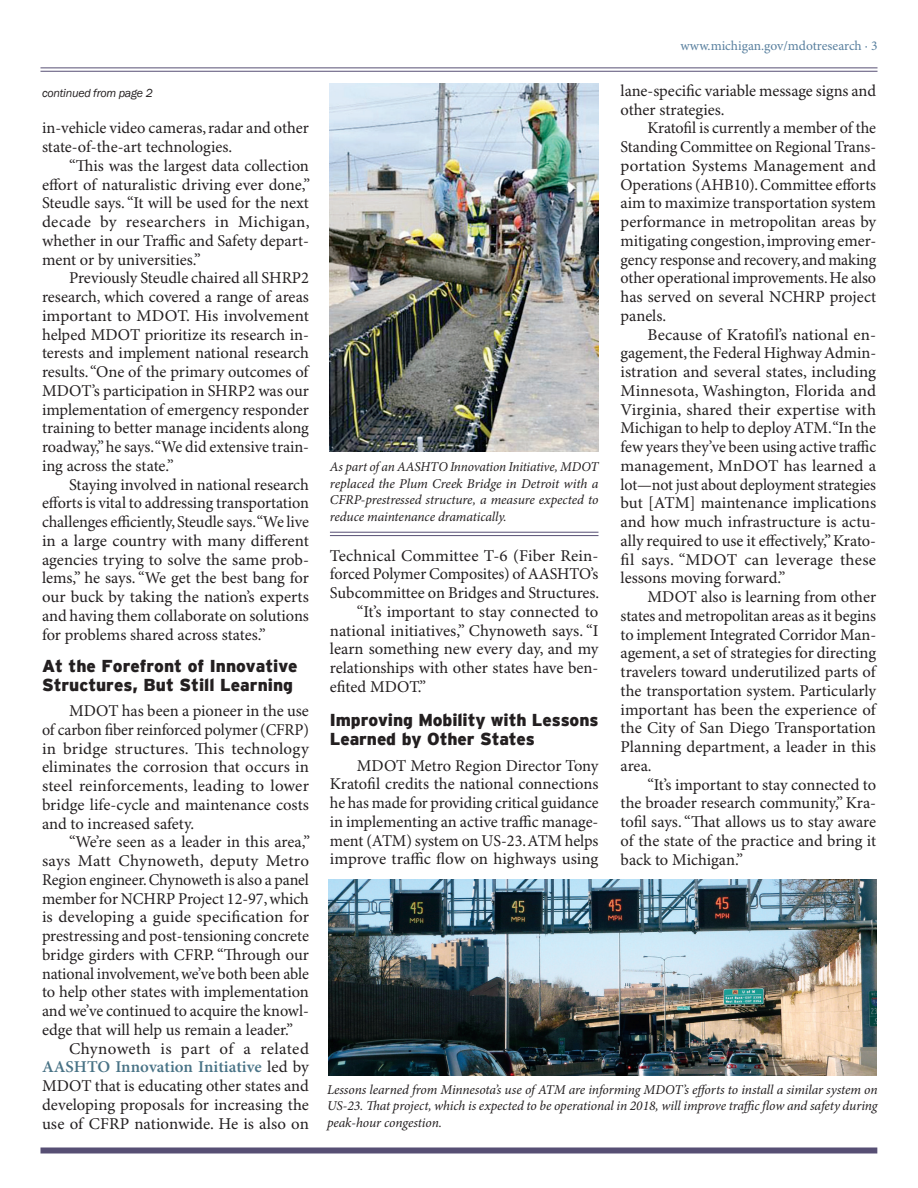
<style>
.page{position:relative;width:918px;height:1188px;background:#fff}
.page>*{position:absolute;margin:0;border:0;box-sizing:border-box;transform-origin:0 0}
.Subhead{font:900 17.25px/18.8px "Interstate";color:#231f20}
.Smaller_Text{font:16.5px/18.8px "Minion Pro";letter-spacing:-.005em;color:#231f20;text-align:justify}
._12_Text{font:16.5px/18.8px "Minion Pro";color:#231f20;text-align:justify}
._11_Text__1st{font:16.5px/18.8px "Minion Pro";letter-spacing:-.005em;color:#231f20;text-align:justify}
._13_Caption{font:italic 13.5px/16.5px "Minion Pro";letter-spacing:-.01em;color:#231f20;text-align:justify}
._08_Header__right{font:13.5px "Minion Pro";color:#59809f}
._27_Continued_From{font:italic 12px "Franklin Gothic";letter-spacing:-.02em;color:#231f20}
.s1{font-weight:600;color:#497386}
</style>
<div class="page">
<hr style="left:40px;top:68px;width:838px;height:1px;background:#574f74">
<div style="left:40px;top:1148px;width:837px;height:6px;background:#574f74"></div>
<hr style="left:40px;top:71px;width:838px;height:1px;background:#574f74">
<hr style="left:330px;top:532px;width:268px;height:1px;background:#574f74">
<hr style="left:330px;top:535px;width:268px;height:1px;background:#574f74">
<img style="left:330px;top:84px;width:268px;height:367px">
<img style="left:329px;top:879px;width:547px;height:196px">
<p class="_27_Continued_From" style="left:42px;top:85px;width:112px">continued from page 2</p>
<p class="Smaller_Text" style="left:42px;top:119px;width:268px">in-vehicle video cameras, radar and other state-of-the-art technologies.</p>
<p class="Smaller_Text" style="left:42px;top:157px;width:270px;text-indent:27px">“This was the largest data collection effort of naturalistic driving ever done,” Steudle says. “It will be used for the next decade by researchers in Michigan, whether in our Traffic and Safety depart&shy;ment or by universities.”</p>
<p class="Smaller_Text" style="left:42px;top:269px;width:269px;text-indent:27px">Previously Steudle chaired all SHRP2 research, which covered a range of areas important to MDOT. His involvement helped MDOT prioritize its research in&shy;terests and implement national research results. “One of the primary outcomes of MDOT’s participation in SHRP2 was our implementation of emergency responder training to better manage incidents along roadway,” he says. “We did extensive train&shy;ing across the state.”</p>
<p class="Smaller_Text" style="left:42px;top:476px;width:269px;text-indent:27px">Staying involved in national research efforts is vital to addressing transportation challenges efficiently, Steudle says. “We live in a large country with many different agencies trying to solve the same prob&shy;lems,” he says. “We get the best bang for our buck by taking the nation’s experts and having them collaborate on solutions for problems shared across states.”</p>
<p class="Subhead" style="left:42px;top:657px;width:257px">At the Forefront of Innovative<br>Structures, But Still Learning</p>
<p class="Smaller_Text" style="left:42px;top:702px;width:269px;text-indent:27px">MDOT has been a pioneer in the use of carbon fiber reinforced polymer (CFRP) in bridge structures. This technology eliminates the corrosion that occurs in steel reinforcements, leading to lower bridge life-cycle and maintenance costs and to increased safety.</p>
<p class="Smaller_Text" style="left:42px;top:833px;width:270px;text-indent:27px">“We’re seen as a leader in this area,” says Matt Chynoweth, deputy Metro Region engineer. Chynoweth is also a panel member for NCHRP Project 12-97, which is developing a guide specification for prestressing and post-tensioning concrete bridge girders with CFRP. “Through our national involvement, we’ve both been able to help other states with implementation and we’ve continued to acquire the knowl&shy;edge that will help us remain a leader.”</p>
<p class="Smaller_Text" style="left:42px;top:1040px;width:269px;text-indent:27px">Chynoweth is part of a related <span class="s1">AASHTO Innovation Initiative</span> led by MDOT that is educating other states and developing proposals for increasing the use of CFRP nationwide. He is also on</p>
<p class="_13_Caption" style="left:330px;top:459px;width:270px">As part of an AASHTO Innovation Initiative, MDOT replaced the Plum Creek Bridge in Detroit with a CFRP-prestressed structure, a measure expected to reduce maintenance dramatically.</p>
<p class="Smaller_Text" style="left:330px;top:547px;width:271px">Technical Committee T-6 (Fiber Rein&shy;forced Polymer Composites) of AASHTO’s Subcommittee on Bridges and Structures.</p>
<p class="Smaller_Text" style="left:330px;top:603px;width:270px;text-indent:27px">“It’s important to stay connected to national initiatives,” Chynoweth says. “I learn something new every day, and my relationships with other states have ben&shy;efited MDOT.”</p>
<p class="Subhead" style="left:330px;top:711px;width:270px">Improving Mobility with Lessons<br>Learned by Other States</p>
<p class="_11_Text__1st" style="left:330px;top:757px;width:270px;text-indent:27px">MDOT Metro Region Director Tony Kratofil credits the national connections he has made for providing critical guidance in implementing an active traffic manage&shy;ment (ATM) system on US-23. ATM helps improve traffic flow on highways using</p>
<p class="_08_Header__right" style="left:681px;top:38px;width:198px">www.michigan.gov/mdotresearch · 3</p>
<p class="_11_Text__1st" style="left:621px;top:82px;width:257px">lane-specific variable message signs and other strategies.</p>
<p class="_12_Text" style="left:621px;top:120px;width:257px;text-indent:27px">Kratofil is currently a member of the Standing Committee on Regional Trans&shy;portation Systems Management and Operations (AHB10). Committee efforts aim to maximize transportation system performance in metropolitan areas by mitigating congestion, improving emer&shy;gency response and recovery, and making other operational improvements. He also has served on several NCHRP project panels.</p>
<p class="_12_Text" style="left:621px;top:326px;width:257px;text-indent:27px">Because of Kratofil’s national en&shy;gagement, the Federal Highway Admin&shy;istration and several states, including Minnesota, Washington, Florida and Virginia, shared their expertise with Michigan to help to deploy ATM. “In the few years they’ve been using active traffic management, MnDOT has learned a lot—not just about deployment strategies but [ATM] maintenance implications and how much infrastructure is actu&shy;ally required to use it effectively,” Krato&shy;fil says. “MDOT can leverage these lessons moving forward.”</p>
<p class="_12_Text" style="left:621px;top:588px;width:257px;text-indent:27px">MDOT also is learning from other states and metropolitan areas as it begins to implement Integrated Corridor Man&shy;agement, a set of strategies for directing travelers toward underutilized parts of the transportation system. Particularly important has been the experience of the City of San Diego Transportation Planning department, a leader in this area.</p>
<p class="_12_Text" style="left:621px;top:776px;width:257px;text-indent:27px">“It’s important to stay connected to the broader research community,” Kra&shy;tofil says. “That allows us to stay aware of the state of the practice and bring it back to Michigan.”</p>
<p class="_13_Caption" style="left:327px;top:1081px;width:552px">Lessons learned from Minnesota’s use of ATM are informing MDOT’s efforts to install a similar system on US-23. That project, which is expected to be operational in 2018, will improve traffic flow and safety during peak-hour congestion.</p>
</div>
